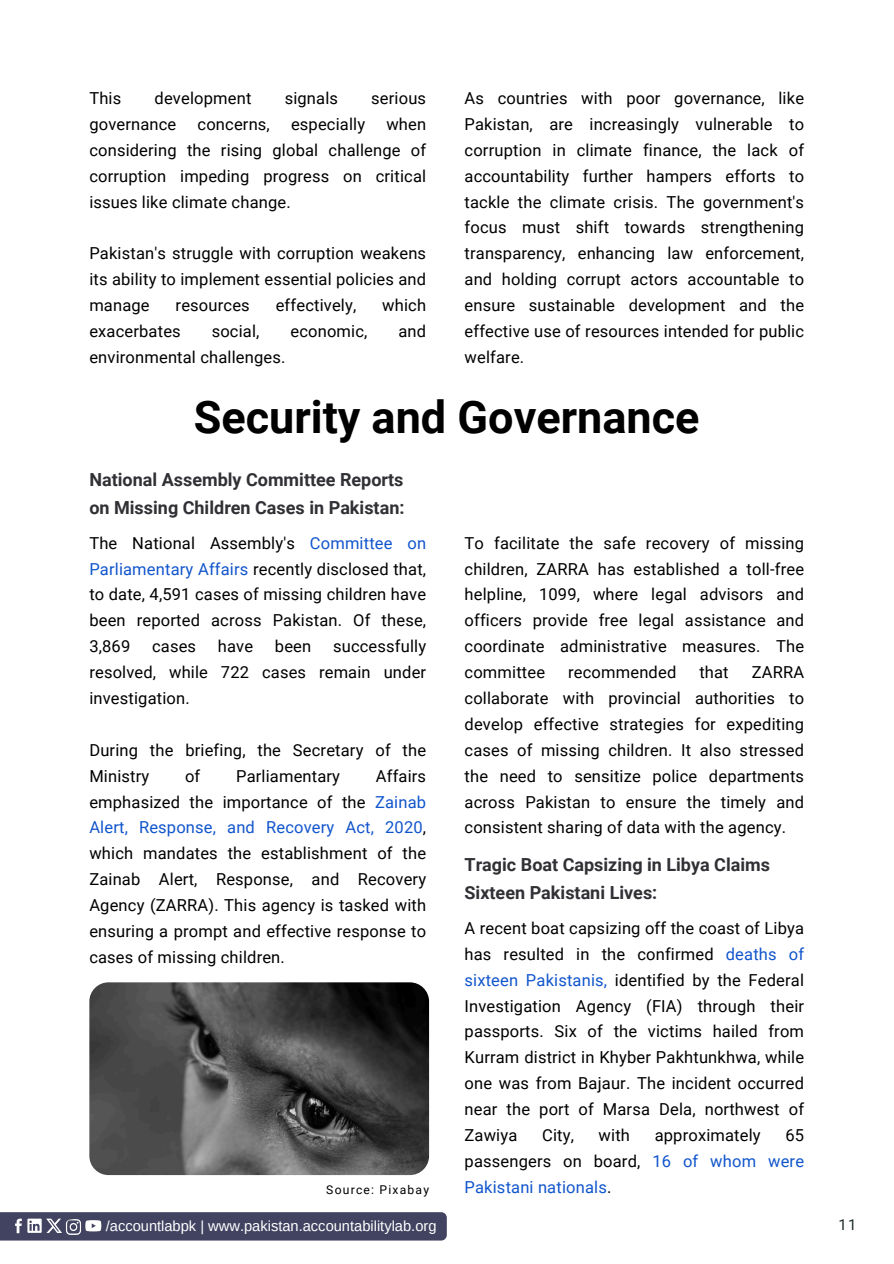
<style>
.page{position:relative;width:894px;height:1264px;background:#fff}
.page>*{position:absolute;margin:0;border:0;box-sizing:border-box;transform-origin:0 0}
.t1{font:700 45px "Roboto";color:#000}
.t2{font:700 18px/28.2px "Roboto";color:#303035}
.t3{font:16.5px/25.8px "Roboto";letter-spacing:.01em;color:#000;text-align:justify}
.t4{font:16.5px/25.8px "Roboto";letter-spacing:.01em;color:#15c;text-align:justify}
.t5{font:15px "Roboto";color:#1c2d2a}
.t6{font:14.7px "Arimo";color:#fff}
.t7{font:12.15px "Roboto";letter-spacing:.1em;color:#000}
.s1{color:#15c}
.s2{color:#000}
</style>
<div class="page">
<svg style="left:0;top:1212px;width:446px;height:28px;background:#494b68"></svg>
<img style="left:65px;top:1218px;width:16px;height:16px">
<img style="left:89px;top:982px;width:340px;height:193px;border-radius:19px">
<h1 class="t3" style="left:89px;top:85px;width:33px">This</h1>
<h1 class="t3" style="left:154px;top:85px;width:98px">development</h1>
<h1 class="t3" style="left:284px;top:85px;width:55px">signals</h1>
<h1 class="t3" style="left:371px;top:85px;width:56px">serious</h1>
<h1 class="t3" style="left:89px;top:111px;width:88px">governance</h1>
<h1 class="t3" style="left:197px;top:111px;width:74px">concerns,</h1>
<h1 class="t3" style="left:291px;top:111px;width:76px">especially</h1>
<h3 class="t3" style="left:464px;top:85px;width:341px">As countries with poor governance, like Pakistan, are increasingly vulnerable to corruption in climate finance, the lack of accountability further hampers efforts to tackle the climate crisis. The government's focus must shift towards strengthening transparency, enhancing law enforcement, and holding corrupt actors accountable to ensure sustainable development and the effective use of resources intended for public welfare.</h3>
<h1 class="t3" style="left:89px;top:111px;width:338px;text-indent:297px">when considering the rising global challenge of corruption impeding progress on critical issues like climate change.</h1>
<h2 class="t3" style="left:89px;top:241px;width:338px">Pakistan's struggle with corruption weakens its ability to implement essential policies and manage</h2>
<h2 class="t3" style="left:176px;top:292px;width:76px">resources</h2>
<h2 class="t3" style="left:276px;top:292px;width:82px">effectively,</h2>
<h2 class="t3" style="left:382px;top:292px;width:45px">which</h2>
<h2 class="t3" style="left:89px;top:318px;width:93px">exacerbates</h2>
<h2 class="t3" style="left:212px;top:318px;width:49px">social,</h2>
<h2 class="t3" style="left:290px;top:318px;width:78px">economic,</h2>
<h2 class="t3" style="left:398px;top:318px;width:29px">and</h2>
<h2 class="t3" style="left:89px;top:344px;width:197px">environmental challenges.</h2>
<h3 class="t1" style="left:194px;top:391px;width:507px">Security and Governance</h3>
<h3 class="t2" style="left:89px;top:465px;width:316px">National Assembly Committee Reports on Missing Children Cases in Pakistan:</h3>
<p class="t3" style="left:89px;top:530px;width:338px">The National Assembly's <span class="s1">Committee on Parliamentary Affairs</span> recently disclosed that, to date, 4,591 cases of missing children have been reported across Pakistan. Of these, 3,869</p>
<p class="t3" style="left:89px;top:633px;width:338px;text-indent:244px">successfully resolved, while 722 cases remain under investigation.</p>
<p class="t3" style="left:89px;top:737px;width:338px">During the briefing, the Secretary of the<br>Ministry</p>
<p class="t3" style="left:152px;top:633px;width:45px">cases</p>
<p class="t3" style="left:218px;top:633px;width:37px">have</p>
<p class="t3" style="left:275px;top:633px;width:38px">been</p>
<p class="t3" style="left:89px;top:763px;width:338px;text-indent:286px">Affairs emphasized the importance of the <span class="s1">Zainab Alert, Response, and Recovery Act, 2020</span>, which mandates the establishment of the Zainab Alert, Response, and Recovery Agency (ZARRA). This agency is tasked with ensuring a prompt and effective response to cases of missing children.</p>
<p class="t3" style="left:185px;top:763px;width:17px">of</p>
<p class="t3" style="left:236px;top:763px;width:105px">Parliamentary</p>
<h2 class="t7" style="left:326px;top:1182px;width:104px">Source: Pixabay</h2>
<h3 class="t3" style="left:464px;top:530px;width:341px">To facilitate the safe recovery of missing children, ZARRA has established a toll-free helpline, 1099, where legal advisors and officers provide free legal assistance and coordinate administrative measures. The committee</h3>
<h3 class="t3" style="left:568px;top:659px;width:110px">recommended</h3>
<h3 class="t3" style="left:699px;top:659px;width:31px">that</h3>
<h3 class="t3" style="left:464px;top:659px;width:341px;text-indent:287px">ZARRA collaborate with provincial authorities to develop effective strategies for expediting cases of missing children. It also stressed the need to sensitize police departments across Pakistan to ensure the timely and consistent sharing of data with the agency.</h3>
<p class="t2" style="left:464px;top:850px;width:307px">Tragic Boat Capsizing in Libya Claims<br>Sixteen Pakistani Lives:</p>
<p class="t3" style="left:464px;top:915px;width:341px">A recent boat capsizing off the coast of Libya has resulted in the confirmed <span class="s1">deaths of sixteen Pakistanis,</span> identified by the Federal Investigation Agency (FIA) through their passports. Six of the victims hailed from Kurram district in Khyber Pakhtunkhwa, while one was from Bajaur. The incident occurred near the port of Marsa Dela, northwest of Zawiya</p>
<p class="t3" style="left:542px;top:1122px;width:33px">City,</p>
<p class="t3" style="left:598px;top:1122px;width:33px">with</p>
<p class="t3" style="left:654px;top:1122px;width:107px">approximately</p>
<p class="t4" style="left:464px;top:1122px;width:341px;text-indent:321px"><span class="s2">65 passengers on board,</span> 16 of whom were Pakistani nationals<span class="s2">.</span></p>
<h3 class="t6" style="left:106px;top:1217px;width:332px">/accountlabpk | www.pakistan.accountabilitylab.org</h3>
<h3 class="t5" style="left:838px;top:1216px;width:20px">11</h3>
</div>
